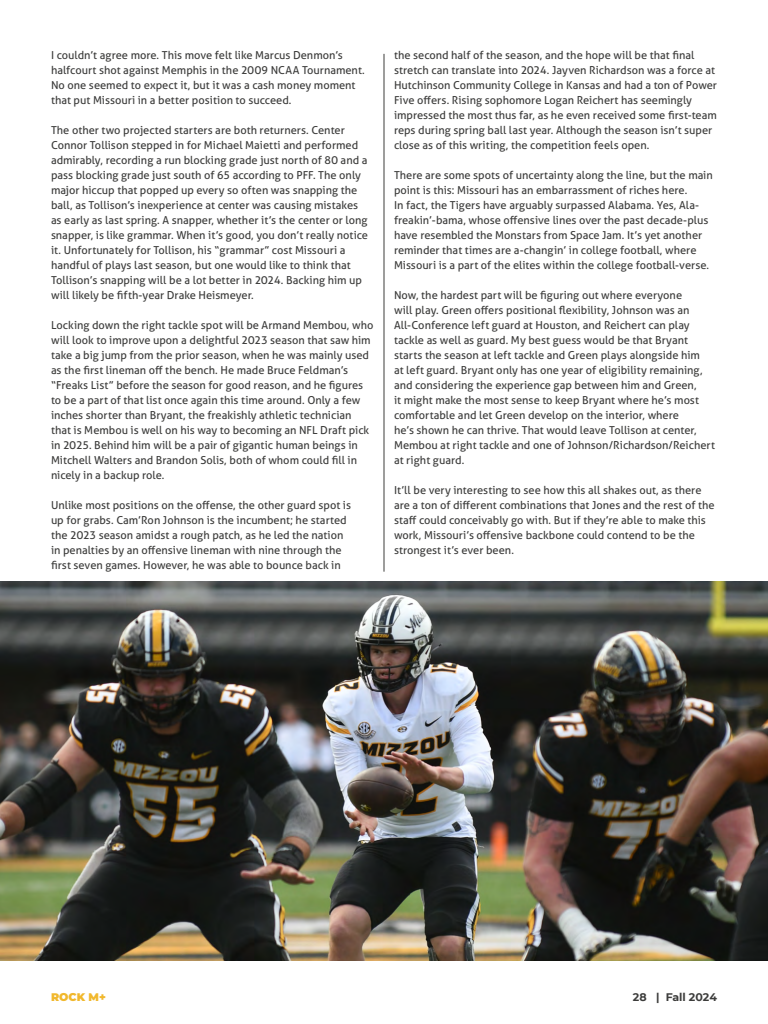
<style>
.page{position:relative;width:768px;height:1024px;background:#fff}
.page>*{position:absolute;margin:0;border:0;box-sizing:border-box;transform-origin:0 0}
.t1{font:11px/15px "Aller";color:#3c3c3b}
.t2{font:700 11px "Montserrat";color:#3c3c3b}
.t3{font:900 11px "Montserrat";color:#f1b82d}
</style>
<div class="page">
<img style="left:0;top:582px;width:768px;height:379px">
<hr style="left:384px;top:54px;width:1px;height:518px;background:#3c3c3b">
<p class="t1" style="left:51px;top:47px;width:315px">I couldn’t agree more. This move felt like Marcus Denmon’s halfcourt shot against Memphis in the 2009 NCAA Tournament.<br>No one seemed to expect it, but it was a cash money moment that put Missouri in a better position to succeed.</p>
<p class="t1" style="left:51px;top:122px;width:319px">The other two projected starters are both returners. Center Connor Tollison stepped in for Michael Maietti and performed admirably, recording a run blocking grade just north of 80 and a pass blocking grade just south of 65 according to PFF. The only major hiccup that popped up every so often was snapping the ball, as Tollison’s inexperience at center was causing mistakes as early as last spring. A snapper, whether it’s the center or long snapper, is like grammar. When it’s good, you don’t really notice it. Unfortunately for Tollison, his “grammar” cost Missouri a handful of plays last season, but one would like to think that Tollison’s snapping will be a lot better in 2024. Backing him up will likely be fifth-year Drake Heismeyer.</p>
<p class="t1" style="left:51px;top:317px;width:324px">Locking down the right tackle spot will be Armand Membou, who will look to improve upon a delightful 2023 season that saw him take a big jump from the prior season, when he was mainly used as the first lineman off the bench. He made Bruce Feldman’s “Freaks List” before the season for good reason, and he figures to be a part of that list once again this time around. Only a few inches shorter than Bryant, the freakishly athletic technician that is Membou is well on his way to becoming an NFL Draft pick in 2025. Behind him will be a pair of gigantic human beings in Mitchell Walters and Brandon Solis, both of whom could fill in nicely in a backup role.</p>
<p class="t1" style="left:51px;top:498px;width:302px">Unlike most positions on the offense, the other guard spot is up for grabs. Cam’Ron Johnson is the incumbent; he started the 2023 season amidst a rough patch, as he led the nation in penalties by an offensive lineman with nine through the first seven games. However, he was able to bounce back in</p>
<p class="t1" style="left:394px;top:48px;width:324px">the second half of the season, and the hope will be that final stretch can translate into 2024. Jayven Richardson was a force at Hutchinson Community College in Kansas and had a ton of Power Five offers. Rising sophomore Logan Reichert has seemingly impressed the most thus far, as he even received some first-team reps during spring ball last year. Although the season isn’t super close as of this writing, the competition feels open.</p>
<p class="t1" style="left:394px;top:168px;width:320px">There are some spots of uncertainty along the line, but the main point is this: Missouri has an embarrassment of riches here.<br>In fact, the Tigers have arguably surpassed Alabama. Yes, Ala&shy;freakin’-bama, whose offensive lines over the past decade-plus have resembled the Monstars from Space Jam. It’s yet another reminder that times are a-changin’ in college football, where Missouri is a part of the elites within the college football-verse.</p>
<p class="t1" style="left:394px;top:288px;width:322px">Now, the hardest part will be figuring out where everyone<br>will play. Green offers positional flexibility, Johnson was an All-Conference left guard at Houston, and Reichert can play tackle as well as guard. My best guess would be that Bryant starts the season at left tackle and Green plays alongside him<br>at left guard. Bryant only has one year of eligibility remaining, and considering the experience gap between him and Green,<br>it might make the most sense to keep Bryant where he’s most comfortable and let Green develop on the interior, where<br>he’s shown he can thrive. That would leave Tollison at center, Membou at right tackle and one of Johnson/Richardson/Reichert at right guard.</p>
<p class="t1" style="left:394px;top:483px;width:322px">It’ll be very interesting to see how this all shakes out, as there are a ton of different combinations that Jones and the rest of the staff could conceivably go with. But if they’re able to make this work, Missouri’s offensive backbone could contend to be the strongest it’s ever been.</p>
<p class="t3" style="left:51px;top:989px;width:56px">ROCK M+</p>
<p class="t2" style="left:633px;top:989px;width:86px">28 | Fall 2024</p>
</div>
